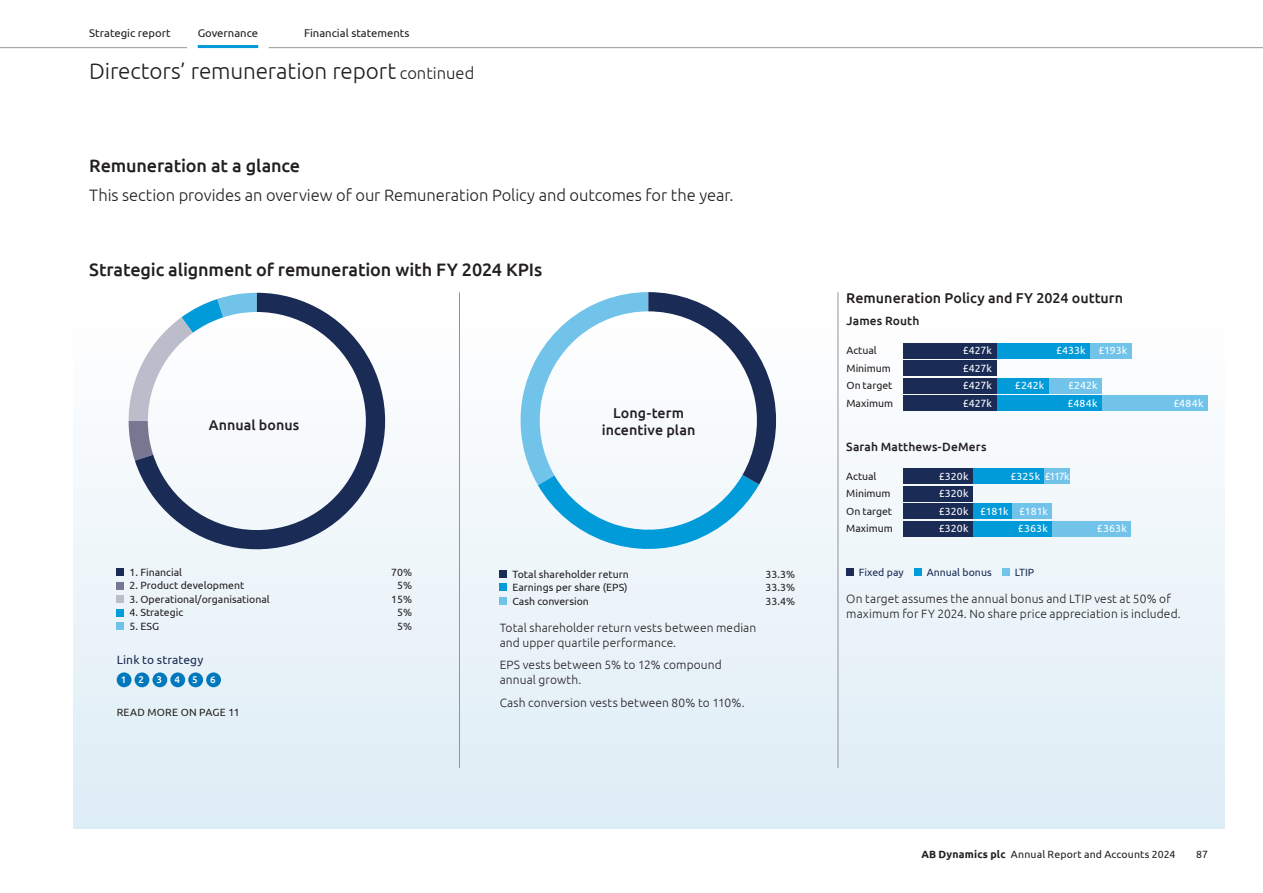
<style>
.page{position:relative;width:1263px;height:893px;background:#fff}
.page>*{position:absolute;margin:0;border:0;box-sizing:border-box;transform-origin:0 0}
.Page_Title{font:300 22.5px "Ubuntu";letter-spacing:-.005em;color:#231f20}
.Subhead_0{font:500 18px "Ubuntu";letter-spacing:-.005em;color:#231f20}
.Intro_Text{font:300 16.5px "Ubuntu";letter-spacing:-.005em;color:#231f20}
.Subhead_1{font:500 14.25px/17.2px "Ubuntu";letter-spacing:.005em;color:#231f20;text-align:center}
.Body_Text{font:300 12px/15px "Ubuntu";letter-spacing:.01em;color:#231f20}
.Subhead_2{font:500 12px "Ubuntu";letter-spacing:.01em;color:#231f20}
.Subhead_3{font:12px "Ubuntu";letter-spacing:.01em;color:#1a2c55}
.t1{font:11.25px "Ubuntu";color:#231f20}
.Chart_Key{font:10.5px "Ubuntu";color:#231f20}
.Chart_Value{font:10.5px "Ubuntu";letter-spacing:.005em;color:#fff}
.Chart_Year{font:10.5px "Ubuntu";letter-spacing:-.005em;color:#231f20}
.Chart_Key-2{font:10.5px "Ubuntu";color:#1a2c55}
.Page_Driver_Panel{font:10.5px "Ubuntu";letter-spacing:.03em;color:#231f20}
.Chart_Value-2{font:10.5px "Ubuntu";letter-spacing:-.035em;color:#fff}
.Subhead_2-2{font:500 9.75px "Ubuntu";color:#fff}
.s1{font-size:16.5px}
.s2{font-weight:700}
</style>
<div class="page">
<div style="left:74px;top:236px;width:1151px;height:593px;background:linear-gradient(to bottom,#fff,#ddedf6)"></div>
<svg style="left:129px;top:293px;width:6px;height:168px"></svg>
<svg style="left:135px;top:293px;width:258px;height:262px;fill:#f5f9fc"></svg>
<svg style="left:517px;top:292px;width:262px;height:260px"></svg>
<hr style="left:459px;top:292px;width:1px;height:476px;background:#939598">
<hr style="left:838px;top:292px;width:1px;height:476px;background:#939598">
<div style="left:117px;top:568px;width:7px;height:8px;background:#1a2c55"></div>
<div style="left:117px;top:582px;width:7px;height:7px;background:#787792"></div>
<div style="left:117px;top:595px;width:7px;height:8px;background:#bcbdcb"></div>
<div style="left:117px;top:609px;width:7px;height:7px;background:#009bd8"></div>
<div style="left:117px;top:622px;width:7px;height:8px;background:#71c3ea"></div>
<div style="left:500px;top:570px;width:7px;height:7px;background:#1a2c55"></div>
<div style="left:500px;top:584px;width:7px;height:7px;background:#009bd8"></div>
<div style="left:500px;top:597px;width:7px;height:7px;background:#71c3ea"></div>
<div style="left:117px;top:672px;width:14px;height:15px;background:#0078bc;border-radius:50%"></div>
<div style="left:135px;top:672px;width:14px;height:15px;background:#0078bc;border-radius:50%"></div>
<div style="left:152px;top:672px;width:15px;height:15px;background:#0078bc;border-radius:50%"></div>
<div style="left:170px;top:672px;width:15px;height:15px;background:#0078bc;border-radius:50%"></div>
<div style="left:188px;top:672px;width:15px;height:15px;background:#0078bc;border-radius:50%"></div>
<div style="left:206px;top:672px;width:15px;height:15px;background:#0078bc;border-radius:50%"></div>
<div style="left:846px;top:568px;width:8px;height:8px;background:#1a2c55"></div>
<div style="left:914px;top:568px;width:7px;height:8px;background:#009bd8"></div>
<div style="left:1002px;top:568px;width:8px;height:8px;background:#71c3ea"></div>
<div style="left:973px;top:469px;width:71px;height:15px;background:#009bd8"></div>
<div style="left:973px;top:503px;width:40px;height:16px;background:#009bd8"></div>
<div style="left:1052px;top:521px;width:79px;height:15px;background:#71c3ea"></div>
<div style="left:1012px;top:503px;width:40px;height:16px;background:#71c3ea"></div>
<div style="left:1044px;top:469px;width:25px;height:15px;background:#71c3ea"></div>
<div style="left:903px;top:486px;width:70px;height:15px;background:#1a2c55"></div>
<div style="left:903px;top:503px;width:70px;height:16px;background:#1a2c55"></div>
<div style="left:996px;top:343px;width:94px;height:15px;background:#009bd8"></div>
<div style="left:903px;top:343px;width:93px;height:15px;background:#1a2c55"></div>
<div style="left:903px;top:361px;width:93px;height:15px;background:#1a2c55"></div>
<div style="left:1048px;top:378px;width:54px;height:15px;background:#71c3ea"></div>
<div style="left:1090px;top:343px;width:41px;height:15px;background:#71c3ea"></div>
<div style="left:995px;top:378px;width:54px;height:15px;background:#009bd8"></div>
<div style="left:903px;top:378px;width:93px;height:15px;background:#1a2c55"></div>
<div style="left:1098px;top:395px;width:110px;height:16px;background:#71c3ea"></div>
<div style="left:903px;top:469px;width:70px;height:15px;background:#1a2c55"></div>
<div style="left:994px;top:395px;width:108px;height:16px;background:#009bd8"></div>
<div style="left:903px;top:395px;width:93px;height:16px;background:#1a2c55"></div>
<div style="left:973px;top:521px;width:79px;height:15px;background:#009bd8"></div>
<div style="left:903px;top:521px;width:70px;height:15px;background:#1a2c55"></div>
<hr style="left:198px;top:45px;width:60px;height:3px;background:#009bd8">
<hr style="left:0;top:47px;width:187px;height:1px;background:#939598">
<hr style="left:269px;top:47px;width:994px;height:1px;background:#939598">
<p class="t1" style="left:89px;top:27px;width:83px">Strategic report</p>
<p class="t1" style="left:198px;top:27px;width:62px">Governance</p>
<p class="t1" style="left:304px;top:27px;width:107px">Financial statements</p>
<p class="Page_Title" style="left:89px;top:58px;width:386px">Directors’ remuneration report <span class="s1">continued</span></p>
<p class="Subhead_0" style="left:89px;top:154px;width:212px">Remuneration at a glance</p>
<p class="Intro_Text" style="left:89px;top:186px;width:646px">This section provides an overview of our Remuneration Policy and outcomes for the year.</p>
<p class="Subhead_0" style="left:89px;top:258px;width:455px">Strategic alignment of remuneration with FY 2024 KPIs</p>
<p class="Subhead_1" style="left:209px;top:416px;width:92px">Annual bonus</p>
<p class="Subhead_1" style="left:602px;top:404px;width:95px">Long-term incentive plan</p>
<p class="Chart_Key" style="left:129px;top:566px;width:54px">1. Financial</p>
<p class="Chart_Key" style="left:391px;top:566px;width:22px">70%</p>
<p class="Chart_Key" style="left:129px;top:579px;width:116px">2. Product development</p>
<p class="Chart_Key" style="left:397px;top:579px;width:16px">5%</p>
<p class="Chart_Key" style="left:129px;top:593px;width:142px">3. Operational/organisational</p>
<p class="Chart_Key" style="left:391px;top:593px;width:22px">15%</p>
<p class="Chart_Key" style="left:129px;top:606px;width:55px">4. Strategic</p>
<p class="Chart_Key" style="left:397px;top:606px;width:16px">5%</p>
<p class="Chart_Key" style="left:129px;top:620px;width:31px">5. ESG</p>
<p class="Chart_Key" style="left:397px;top:620px;width:16px">5%</p>
<p class="Subhead_3" style="left:117px;top:652px;width:88px">Link to strategy</p>
<p class="Subhead_2-2" style="left:121px;top:674px;width:7px">1</p>
<p class="Subhead_2-2" style="left:139px;top:674px;width:7px">2</p>
<p class="Subhead_2-2" style="left:156px;top:674px;width:7px">3</p>
<p class="Subhead_2-2" style="left:174px;top:674px;width:7px">4</p>
<p class="Subhead_2-2" style="left:192px;top:674px;width:7px">5</p>
<p class="Subhead_2-2" style="left:210px;top:674px;width:7px">6</p>
<p class="Page_Driver_Panel" style="left:117px;top:705px;width:124px">READ MORE ON PAGE 11</p>
<p class="Chart_Key" style="left:512px;top:567px;width:118px">Total shareholder return</p>
<p class="Chart_Key" style="left:766px;top:567px;width:31px">33.3%</p>
<p class="Chart_Key" style="left:512px;top:581px;width:117px">Earnings per share (EPS)</p>
<p class="Chart_Key" style="left:766px;top:581px;width:31px">33.3%</p>
<p class="Chart_Key" style="left:512px;top:594px;width:78px">Cash conversion</p>
<p class="Chart_Key" style="left:766px;top:594px;width:31px">33.4%</p>
<p class="Body_Text" style="left:500px;top:620px;width:258px">Total shareholder return vests between median and upper quartile performance.</p>
<p class="Body_Text" style="left:500px;top:657px;width:224px">EPS vests between 5% to 12% compound annual growth.</p>
<p class="Body_Text" style="left:500px;top:695px;width:247px">Cash conversion vests between 80% to 110%.</p>
<p class="Subhead_1" style="left:846px;top:288px;width:278px">Remuneration Policy and FY 2024 outturn</p>
<p class="Subhead_2" style="left:846px;top:314px;width:74px">James Routh</p>
<p class="Chart_Year" style="left:846px;top:344px;width:32px">Actual</p>
<p class="Chart_Year" style="left:846px;top:362px;width:46px">Minimum</p>
<p class="Chart_Year" style="left:846px;top:379px;width:47px">On target</p>
<p class="Chart_Year" style="left:846px;top:396px;width:48px">Maximum</p>
<p class="Chart_Value" style="left:963px;top:344px;width:31px">£427k</p>
<p class="Chart_Value" style="left:1056px;top:344px;width:31px">£433k</p>
<p class="Chart_Value" style="left:963px;top:362px;width:31px">£427k</p>
<p class="Chart_Value" style="left:1068px;top:379px;width:31px">£242k</p>
<p class="Chart_Value" style="left:1098px;top:344px;width:30px">£193k</p>
<p class="Chart_Value" style="left:963px;top:379px;width:31px">£427k</p>
<p class="Chart_Value" style="left:1015px;top:379px;width:31px">£242k</p>
<p class="Chart_Value" style="left:963px;top:397px;width:31px">£427k</p>
<p class="Chart_Value" style="left:1067px;top:397px;width:32px">£484k</p>
<p class="Subhead_2" style="left:846px;top:439px;width:142px">Sarah Matthews-DeMers</p>
<p class="Chart_Year" style="left:846px;top:470px;width:32px">Actual</p>
<p class="Chart_Year" style="left:846px;top:487px;width:46px">Minimum</p>
<p class="Chart_Year" style="left:846px;top:504px;width:47px">On target</p>
<p class="Chart_Year" style="left:846px;top:522px;width:48px">Maximum</p>
<p class="Chart_Value" style="left:939px;top:470px;width:31px">£320k</p>
<p class="Chart_Value" style="left:939px;top:487px;width:31px">£320k</p>
<p class="Chart_Value" style="left:939px;top:505px;width:31px">£320k</p>
<p class="Chart_Value-2" style="left:1010px;top:470px;width:61px">£325k £117k</p>
<p class="Chart_Value" style="left:980px;top:505px;width:30px">£181k</p>
<p class="Chart_Value" style="left:1019px;top:505px;width:30px">£181k</p>
<p class="Chart_Value" style="left:939px;top:522px;width:31px">£320k</p>
<p class="Chart_Value" style="left:1018px;top:522px;width:31px">£363k</p>
<p class="Chart_Key-2" style="left:859px;top:566px;width:46px">Fixed pay</p>
<p class="Chart_Key-2" style="left:927px;top:566px;width:66px">Annual bonus</p>
<p class="Chart_Key-2" style="left:1015px;top:566px;width:21px">LTIP</p>
<p class="Chart_Value" style="left:1097px;top:522px;width:31px">£363k</p>
<p class="Chart_Value" style="left:1173px;top:397px;width:32px">£484k</p>
<p class="Body_Text" style="left:846px;top:591px;width:336px">On target assumes the annual bonus and LTIP vest at 50% of maximum for FY 2024. No share price appreciation is included.</p>
<p class="Chart_Key" style="left:921px;top:848px;width:256px"><span class="s2">AB Dynamics plc</span> Annual Report and Accounts 2024</p>
<p class="Chart_Key" style="left:1196px;top:848px;width:13px">87</p>
</div>
